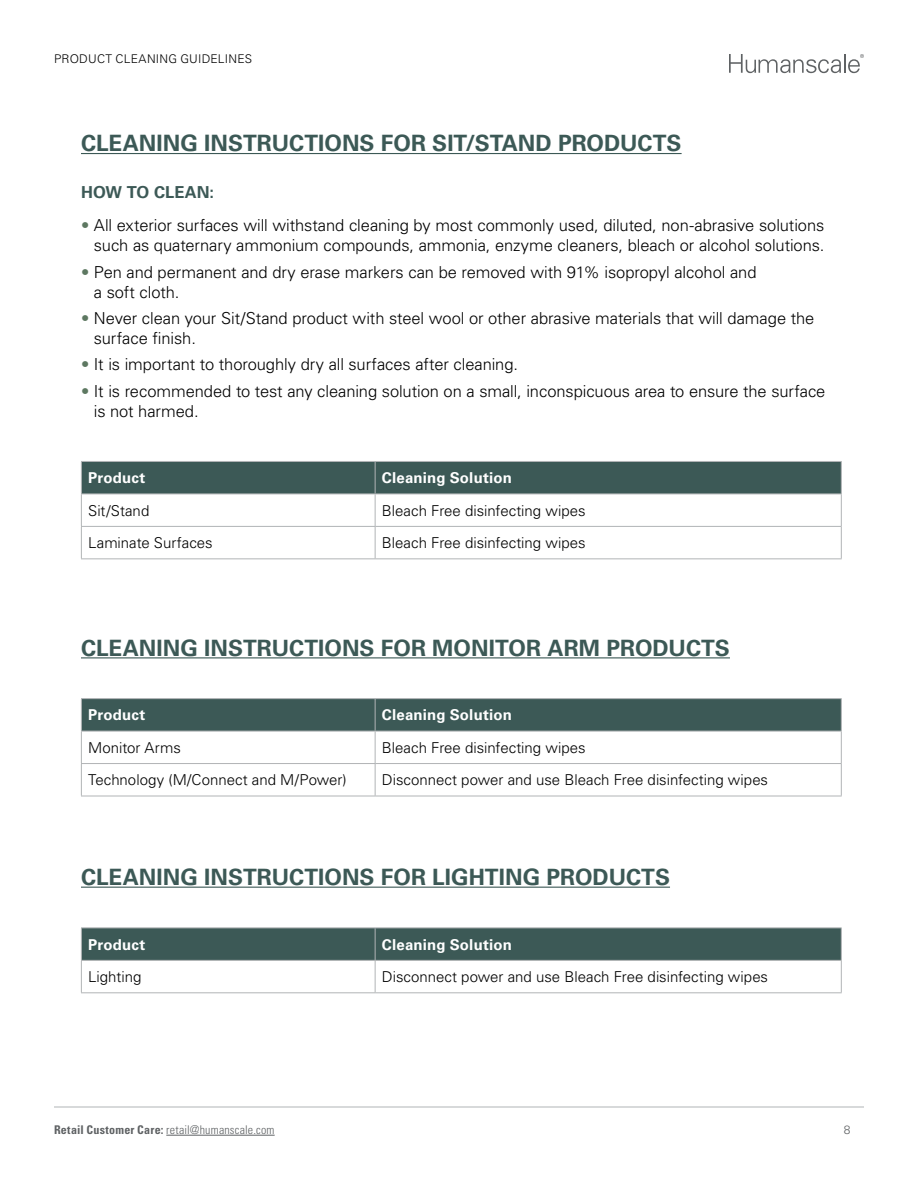
<style>
.page{position:relative;width:918px;height:1188px;background:#fff}
.page>*{position:absolute;margin:0;border:0;box-sizing:border-box;transform-origin:0 0}
.t1{font:700 22.5px "Univers LT Std";letter-spacing:.005em;color:#3c5956}
.t2{font:300 16.5px/19.8px "Univers LT Std";letter-spacing:-.005em;color:#000}
.t3{font:700 16.5px "Univers LT Std";color:#3c5956}
.t4{font:300 15px "Univers LT Std";color:#000}
.t5{font:700 15px "Univers LT Std";letter-spacing:.01em;color:#fff}
.t6{font:300 condensed 12px "Univers LT Std";letter-spacing:.015em;color:#5f6264}
.t7{font:300 12px "Univers LT Std";letter-spacing:.02em;color:#000}
.t8{font:300 12px "Univers LT Std";color:#5f6264}
.s1{color:#5d7861}
.s2{font-weight:700}
</style>
<div class="page">
<hr style="left:54px;top:1107px;width:810px;height:1px;background:#b1b4b6">
<hr style="left:166px;top:1135px;width:109px;height:1px;background:#5f6264">
<svg style="left:729px;top:54px;width:135px;height:19px"></svg>
<hr style="left:81px;top:153px;width:601px;height:1px;background:#3c5956">
<div style="left:82px;top:462px;width:759px;height:32px;background:#3c5956"></div>
<hr style="left:375px;top:461px;width:467px;height:1px;background:#b1b4b6">
<hr style="left:841px;top:462px;width:1px;height:32px;background:#b1b4b6">
<hr style="left:81px;top:494px;width:294px;height:1px;background:#b1b4b6">
<hr style="left:375px;top:494px;width:467px;height:1px;background:#b1b4b6">
<hr style="left:841px;top:494px;width:1px;height:32px;background:#b1b4b6">
<hr style="left:81px;top:526px;width:294px;height:1px;background:#b1b4b6">
<hr style="left:375px;top:526px;width:467px;height:1px;background:#b1b4b6">
<hr style="left:841px;top:527px;width:1px;height:31px;background:#b1b4b6">
<hr style="left:81px;top:558px;width:294px;height:1px;background:#b1b4b6">
<hr style="left:375px;top:558px;width:467px;height:1px;background:#b1b4b6">
<hr style="left:81px;top:494px;width:1px;height:32px;background:#b1b4b6">
<hr style="left:375px;top:494px;width:1px;height:32px;background:#b1b4b6">
<hr style="left:81px;top:527px;width:1px;height:31px;background:#b1b4b6">
<hr style="left:375px;top:527px;width:1px;height:31px;background:#b1b4b6">
<hr style="left:81px;top:461px;width:294px;height:1px;background:#b1b4b6">
<hr style="left:81px;top:462px;width:1px;height:32px;background:#b1b4b6">
<hr style="left:375px;top:462px;width:1px;height:32px;background:#b1b4b6">
<hr style="left:81px;top:657px;width:649px;height:1px;background:#3c5956">
<div style="left:82px;top:699px;width:759px;height:32px;background:#3c5956"></div>
<hr style="left:375px;top:698px;width:467px;height:1px;background:#b1b4b6">
<hr style="left:841px;top:699px;width:1px;height:32px;background:#b1b4b6">
<hr style="left:81px;top:731px;width:294px;height:1px;background:#b1b4b6">
<hr style="left:375px;top:731px;width:467px;height:1px;background:#b1b4b6">
<hr style="left:841px;top:731px;width:1px;height:32px;background:#b1b4b6">
<hr style="left:81px;top:763px;width:294px;height:1px;background:#b1b4b6">
<hr style="left:375px;top:763px;width:467px;height:1px;background:#b1b4b6">
<hr style="left:841px;top:764px;width:1px;height:32px;background:#b1b4b6">
<hr style="left:81px;top:796px;width:294px;height:1px;background:#b1b4b6">
<hr style="left:375px;top:796px;width:467px;height:1px;background:#b1b4b6">
<hr style="left:81px;top:731px;width:1px;height:32px;background:#b1b4b6">
<hr style="left:375px;top:731px;width:1px;height:32px;background:#b1b4b6">
<hr style="left:81px;top:764px;width:1px;height:32px;background:#b1b4b6">
<hr style="left:375px;top:764px;width:1px;height:32px;background:#b1b4b6">
<hr style="left:81px;top:698px;width:294px;height:1px;background:#b1b4b6">
<hr style="left:81px;top:699px;width:1px;height:32px;background:#b1b4b6">
<hr style="left:375px;top:699px;width:1px;height:32px;background:#b1b4b6">
<hr style="left:81px;top:887px;width:589px;height:1px;background:#3c5956">
<div style="left:82px;top:929px;width:759px;height:31px;background:#3c5956"></div>
<hr style="left:375px;top:928px;width:467px;height:1px;background:#b1b4b6">
<hr style="left:841px;top:928px;width:1px;height:32px;background:#b1b4b6">
<hr style="left:81px;top:960px;width:294px;height:1px;background:#b1b4b6">
<hr style="left:375px;top:960px;width:467px;height:1px;background:#b1b4b6">
<hr style="left:841px;top:961px;width:1px;height:31px;background:#b1b4b6">
<hr style="left:81px;top:992px;width:294px;height:1px;background:#b1b4b6">
<hr style="left:375px;top:992px;width:467px;height:1px;background:#b1b4b6">
<hr style="left:81px;top:961px;width:1px;height:31px;background:#b1b4b6">
<hr style="left:375px;top:961px;width:1px;height:31px;background:#b1b4b6">
<hr style="left:81px;top:928px;width:294px;height:1px;background:#b1b4b6">
<hr style="left:81px;top:928px;width:1px;height:32px;background:#b1b4b6">
<hr style="left:375px;top:928px;width:1px;height:32px;background:#b1b4b6">
<p class="t7" style="left:54px;top:51px;width:200px">PRODUCT CLEANING GUIDELINES</p>
<h1 class="t1" style="left:81px;top:130px;width:602px">CLEANING INSTRUCTIONS FOR SIT/STAND PRODUCTS</h1>
<p class="t3" style="left:81px;top:183px;width:135px">HOW TO CLEAN:</p>
<p class="t2" style="left:81px;top:216px;width:745px;text-align:right"><span class="s1">•</span> All exterior surfaces will withstand cleaning by most commonly used, diluted, non-abrasive solutions such as quaternary ammonium compounds, ammonia, enzyme cleaners, bleach or alcohol solutions.</p>
<p class="t2" style="left:94px;top:262px;width:664px;text-indent:-13px"><span class="s1">•</span> Pen and permanent and dry erase markers can be removed with 91% isopropyl alcohol and a soft cloth.</p>
<p class="t2" style="left:94px;top:308px;width:722px;text-indent:-13px"><span class="s1">•</span> Never clean your Sit/Stand product with steel wool or other abrasive materials that will damage the surface finish.</p>
<p class="t2" style="left:81px;top:355px;width:439px"><span class="s1">•</span> It is important to thoroughly dry all surfaces after cleaning.</p>
<p class="t2" style="left:94px;top:381px;width:733px;text-indent:-13px"><span class="s1">•</span> It is recommended to test any cleaning solution on a small, inconspicuous area to ensure the surface is not harmed.</p>
<p class="t5" style="left:88px;top:469px;width:59px">Product</p>
<p class="t5" style="left:382px;top:469px;width:131px">Cleaning Solution</p>
<p class="t4" style="left:88px;top:501px;width:63px">Sit/Stand</p>
<p class="t4" style="left:382px;top:501px;width:205px">Bleach Free disinfecting wipes</p>
<p class="t4" style="left:88px;top:534px;width:126px">Laminate Surfaces</p>
<p class="t4" style="left:382px;top:534px;width:205px">Bleach Free disinfecting wipes</p>
<h1 class="t1" style="left:81px;top:635px;width:650px">CLEANING INSTRUCTIONS FOR MONITOR ARM PRODUCTS</h1>
<p class="t5" style="left:88px;top:706px;width:59px">Product</p>
<p class="t5" style="left:382px;top:706px;width:131px">Cleaning Solution</p>
<p class="t4" style="left:88px;top:738px;width:94px">Monitor Arms</p>
<p class="t4" style="left:382px;top:738px;width:205px">Bleach Free disinfecting wipes</p>
<p class="t4" style="left:88px;top:771px;width:260px">Technology (M/Connect and M/Power)</p>
<p class="t4" style="left:382px;top:771px;width:388px">Disconnect power and use Bleach Free disinfecting wipes</p>
<h1 class="t1" style="left:81px;top:864px;width:591px">CLEANING INSTRUCTIONS FOR LIGHTING PRODUCTS</h1>
<p class="t5" style="left:88px;top:935px;width:59px">Product</p>
<p class="t5" style="left:382px;top:935px;width:131px">Cleaning Solution</p>
<p class="t4" style="left:88px;top:968px;width:55px">Lighting</p>
<p class="t4" style="left:382px;top:968px;width:388px">Disconnect power and use Bleach Free disinfecting wipes</p>
<p class="t6" style="left:54px;top:1123px;width:222px"><span class="s2">Retail Customer Care:</span> retail@humanscale.com</p>
<p class="t8" style="left:844px;top:1123px;width:8px">8</p>
</div>
